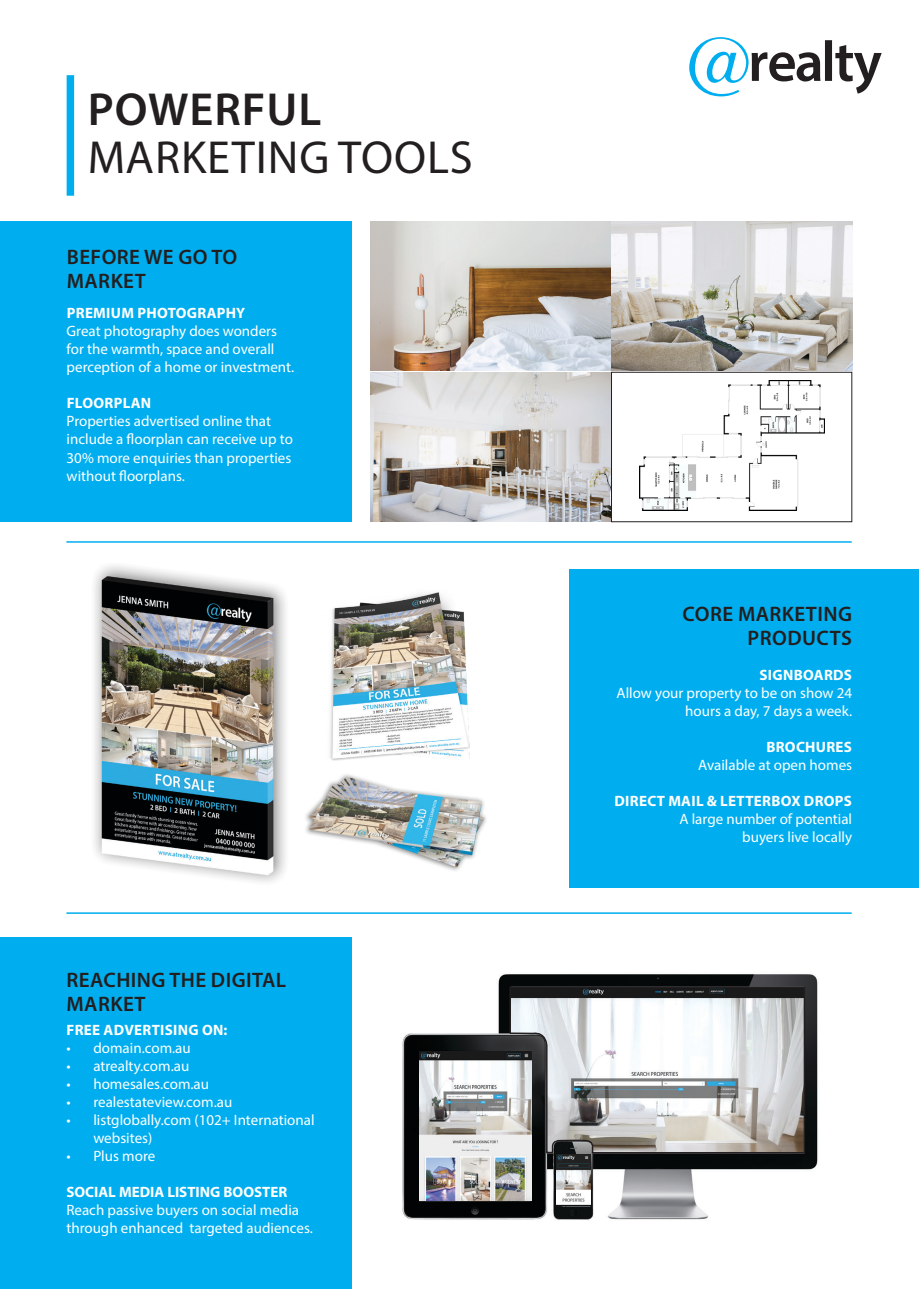
<style>
.page{position:relative;width:919px;height:1289px;background:#fff}
.page>*{position:absolute;margin:0;border:0;box-sizing:border-box;transform-origin:0 0}
.t1{font:46.5px "Myriad Pro";letter-spacing:.02em;color:#231f20}
.t2{font:600 46.5px "Myriad Pro";letter-spacing:.02em;color:#231f20}
.t3{font:600 21px/24px "Myriad Pro";letter-spacing:.02em;color:#231f20}
.t4{font:15px/18px "Myriad Pro";color:#fff}
.t5{font:700 15px "Myriad Pro";letter-spacing:.02em;color:#fff}
.t6{font:700 15px "Myriad Pro";color:#fff}
</style>
<div class="page">
<svg style="left:689px;top:37px;width:192px;height:59px"></svg>
<img style="left:94px;top:565px;width:192px;height:317px">
<img style="left:305px;top:783px;width:181px;height:88px">
<div style="left:569px;top:569px;width:349px;height:318px;background:#00aeef"></div>
<div style="left:0;top:221px;width:351px;height:301px;background:#00aeef"></div>
<div style="left:67px;top:75px;width:7px;height:121px;background:#00aeef"></div>
<img style="left:370px;top:221px;width:482px;height:150px">
<img style="left:370px;top:372px;width:240px;height:150px">
<img style="left:639px;top:381px;width:185px;height:130px">
<div style="left:611px;top:372px;width:241px;height:150px;border:1px solid #231f20"></div>
<hr style="left:66px;top:541px;width:785px;height:1px;background:#00aeef">
<img style="left:330px;top:592px;width:140px;height:191px">
<hr style="left:66px;top:912px;width:785px;height:1px;background:#00aeef">
<div style="left:0;top:937px;width:351px;height:351px;background:#00aeef"></div>
<img style="left:402px;top:974px;width:416px;height:246px">
<svg style="left:508px;top:985px;width:297px;height:169px"></svg>
<img style="left:419px;top:1051px;width:112px;height:149px">
<img style="left:556px;top:1153px;width:34px;height:52px">
<hr style="left:556px;top:1205px;width:35px;height:1px;background:#0e1212">
<p class="t2" style="left:88px;top:80px;width:235px">POWERFUL</p>
<p class="t1" style="left:88px;top:129px;width:386px">MARKETING TOOLS</p>
<p class="t3" style="left:67px;top:244px;width:172px">BEFORE WE GO TO<br>MARKET</p>
<p class="t5" style="left:67px;top:303px;width:180px">PREMIUM PHOTOGRAPHY</p>
<p class="t4" style="left:67px;top:322px;width:229px">Great photography does wonders for the warmth, space and overall perception of a home or investment.</p>
<p class="t5" style="left:67px;top:393px;width:86px">FLOORPLAN</p>
<p class="t4" style="left:67px;top:412px;width:228px">Properties advertised online that include a floorplan can receive up to<br>30% more enquiries than properties without floorplans.</p>
<p class="t3" style="left:67px;top:967px;width:221px">REACHING THE DIGITAL<br>MARKET</p>
<p class="t5" style="left:67px;top:1020px;width:162px">FREE ADVERTISING ON:</p>
<p class="t4" style="left:66px;top:1038px;width:126px">• domain.com.au</p>
<p class="t4" style="left:66px;top:1056px;width:124px">• atrealty.com.au</p>
<p class="t4" style="left:66px;top:1074px;width:144px">• homesales.com.au</p>
<p class="t4" style="left:66px;top:1092px;width:167px">• realestateview.com.au</p>
<p class="t4" style="left:93px;top:1110px;width:223px;text-indent:-27px">• listglobally.com (102+ International websites)</p>
<p class="t4" style="left:66px;top:1146px;width:90px">• Plus more</p>
<p class="t6" style="left:66px;top:1182px;width:222px">SOCIAL MEDIA LISTING BOOSTER</p>
<p class="t4" style="left:66px;top:1200px;width:248px">Reach passive buyers on social media through enhanced targeted audiences.</p>
<p class="t3" style="left:682px;top:601px;width:171px;text-align:right">CORE MARKETING<br>PRODUCTS</p>
<p class="t5" style="left:759px;top:664px;width:94px">SIGNBOARDS</p>
<p class="t4" style="left:616px;top:683px;width:237px;text-align:right">Allow your property to be on show 24 hours a day, 7 days a week.</p>
<p class="t5" style="left:766px;top:736px;width:87px">BROCHURES</p>
<p class="t4" style="left:698px;top:755px;width:155px">Available at open homes</p>
<p class="t5" style="left:614px;top:790px;width:239px">DIRECT MAIL &amp; LETTERBOX DROPS</p>
<p class="t4" style="left:679px;top:809px;width:174px">A large number of potential</p>
<p class="t4" style="left:742px;top:827px;width:111px">buyers live locally</p>
</div>
